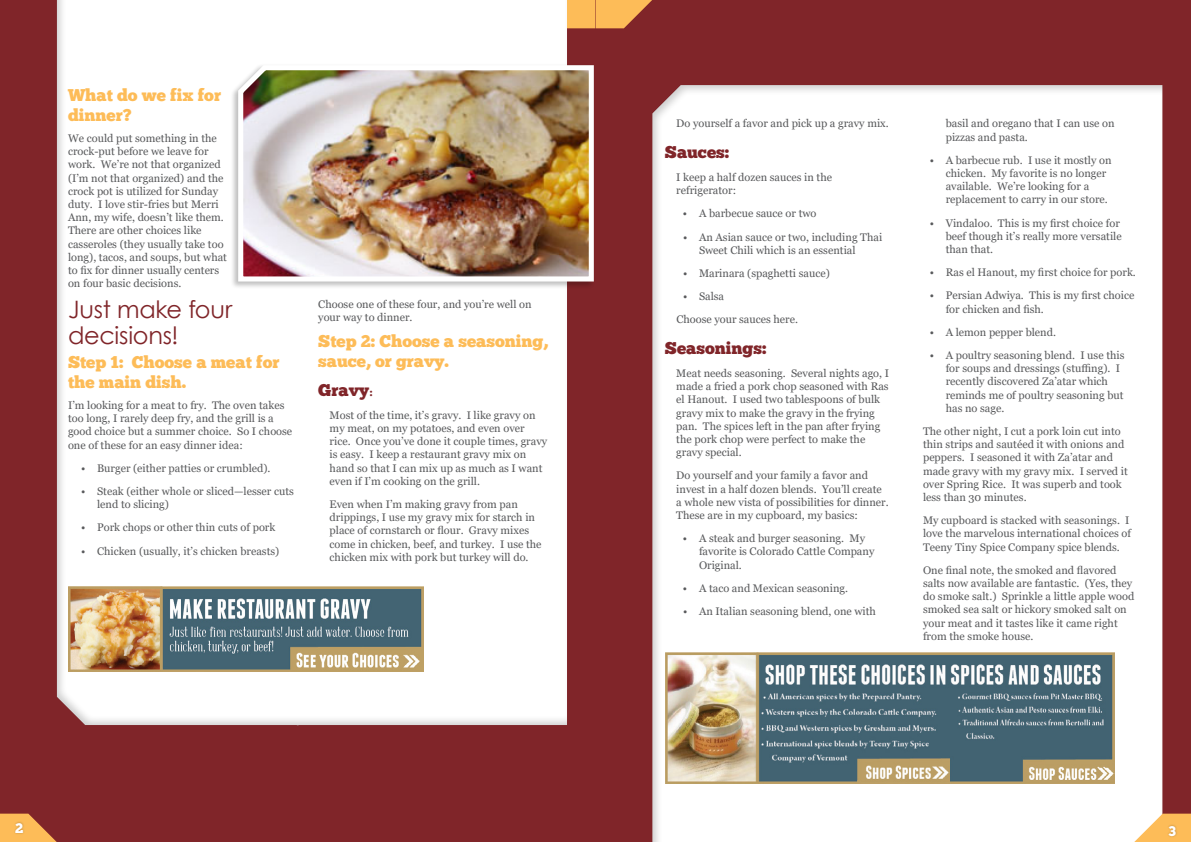
<style>
.page{position:relative;width:1191px;height:842px;background:#fff}
.page>*{position:absolute;margin:0;border:0;box-sizing:border-box;transform-origin:0 0}
.t1{font:24px/26px "Century Gothic";letter-spacing:-.01em;color:#802529}
.t2{font:17px/20.4px "Chunk Five";color:#fdbc58}
.t3{font:17px "Chunk Five";color:#802529}
.t4{font:14px "Chunk Five";color:#fff}
.t5{font:11px/13.2px "Georgia";color:#58595b}
.s1{font-family:"Georgia";font-weight:700;font-size:11px}
</style>
<div class="page">
<div style="left:0;top:0;width:595px;height:842px;background:#802529"></div>
<svg style="left:0;top:814px;width:57px;height:28px"></svg>
<div style="left:47px;top:0;width:529px;height:733px;background:#000;opacity:.2"></div>
<div style="left:230px;top:63px;width:365px;height:226px;background:#000;opacity:.25"></div>
<img style="left:236px;top:61px;width:359px;height:223px">
<img style="left:68px;top:586px;width:356px;height:85px">
<div style="left:595px;top:0;width:596px;height:842px;background:#802529"></div>
<div style="left:642px;top:78px;width:529px;height:764px;background:#000;opacity:.2"></div>
<svg style="left:1134px;top:814px;width:57px;height:28px"></svg>
<svg style="left:539px;top:0;width:113px;height:28px;background:#edb97b"></svg>
<img style="left:665px;top:652px;width:449px;height:131px">
<img style="left:857px;top:758px;width:92px;height:25px">
<div style="left:13px;top:821px;width:12px;height:14px;background:#000;opacity:.25"></div>
<div style="left:1166px;top:824px;width:11px;height:14px;background:#000;opacity:.25"></div>
<h2 class="t2" style="left:68px;top:85px;width:154px">What do we fix for dinner?</h2>
<p class="t5" style="left:68px;top:132px;width:161px">We could put something in the crock-put before we leave for work. We’re not that organized (I’m not that organized) and the crock pot is utilized for Sunday duty. I love stir-fries but Merri<br>Ann, my wife, doesn’t like them.<br>There are other choices like casseroles (they usually take too long), tacos, and soups, but what to fix for dinner usually centers on four basic decisions.</p>
<h1 class="t1" style="left:68px;top:296px;width:166px">Just make four decisions!</h1>
<h2 class="t2" style="left:68px;top:352px;width:213px">Step 1: Choose a meat for the main dish.</h2>
<p class="t5" style="left:68px;top:399px;width:226px">I’m looking for a meat to fry. The oven takes too long, I rarely deep fry, and the grill is a good choice but a summer choice. So I choose one of these for an easy dinner idea:</p>
<p class="t5" style="left:81px;top:462px;width:191px">• Burger (either patties or crumbled).</p>
<p class="t5" style="left:97px;top:485px;width:198px;text-indent:-16px">• Steak (either whole or sliced—lesser cuts lend to slicing)</p>
<p class="t5" style="left:81px;top:521px;width:196px">• Pork chops or other thin cuts of pork</p>
<p class="t5" style="left:81px;top:544px;width:200px">• Chicken (usually, it’s chicken breasts)</p>
<p class="t5" style="left:318px;top:298px;width:215px">Choose one of these four, and you’re well on your way to dinner.</p>
<h2 class="t2" style="left:318px;top:332px;width:231px">Step 2: Choose a seasoning, sauce, or gravy.</h2>
<h2 class="t3" style="left:318px;top:382px;width:56px">Gravy<span class="s1">:</span></h2>
<p class="t5" style="left:330px;top:409px;width:219px">Most of the time, it’s gravy. I like gravy on my meat, on my potatoes, and even over rice. Once you’ve done it couple times, gravy is easy. I keep a restaurant gravy mix on hand so that I can mix up as much as I want even if I’m cooking on the grill.</p>
<p class="t5" style="left:330px;top:498px;width:213px">Even when I’m making gravy from pan drippings, I use my gravy mix for starch in place of cornstarch or flour. Gravy mixes come in chicken, beef, and turkey. I use the chicken mix with pork but turkey will do.</p>
<p class="t5" style="left:676px;top:117px;width:214px">Do yourself a favor and pick up a gravy mix.</p>
<h2 class="t3" style="left:665px;top:144px;width:66px">Sauces:</h2>
<p class="t5" style="left:676px;top:171px;width:157px">I keep a half dozen sauces in the refrigerator:</p>
<p class="t5" style="left:683px;top:207px;width:135px">• A barbecue sauce or two</p>
<p class="t5" style="left:699px;top:230px;width:185px;text-indent:-16px">• An Asian sauce or two, including Thai<br>Sweet Chili which is an essential</p>
<p class="t5" style="left:683px;top:267px;width:148px">• Marinara (spaghetti sauce)</p>
<p class="t5" style="left:676px;top:285px;width:123px;line-height:23.2px;text-indent:7px">• Salsa<br>Choose your sauces here.</p>
<h2 class="t3" style="left:665px;top:340px;width:103px">Seasonings:</h2>
<p class="t5" style="left:676px;top:367px;width:214px">Meat needs seasoning. Several nights ago, I made a fried a pork chop seasoned with Ras el Hanout. I used two tablespoons of bulk gravy mix to make the gravy in the frying pan. The spices left in the pan after frying the pork chop were perfect to make the gravy special.</p>
<p class="t5" style="left:676px;top:469px;width:214px">Do yourself and your family a favor and invest in a half dozen blends. You’ll create a whole new vista of possibilities for dinner.<br>These are in my cupboard, my basics:</p>
<p class="t5" style="left:699px;top:532px;width:177px;text-indent:-16px">• A steak and burger seasoning. My favorite is Colorado Cattle Company<br>Original.</p>
<p class="t5" style="left:683px;top:582px;width:167px">• A taco and Mexican seasoning.</p>
<p class="t5" style="left:683px;top:605px;width:194px">• An Italian seasoning blend, one with</p>
<p class="t5" style="left:945px;top:117px;width:170px">basil and oregano that I can use on pizzas and pasta.</p>
<p class="t5" style="left:945px;top:154px;width:167px;text-indent:-16px">• A barbecue rub. I use it mostly on chicken. My favorite is no longer available. We’re looking for a replacement to carry in our store.</p>
<p class="t5" style="left:945px;top:216px;width:177px;text-indent:-16px">• Vindaloo. This is my first choice for beef though it’s really more versatile than that.</p>
<p class="t5" style="left:929px;top:266px;width:208px">• Ras el Hanout, my first choice for pork.</p>
<p class="t5" style="left:945px;top:289px;width:190px;text-indent:-16px">• Persian Adwiya. This is my first choice for chicken and fish.</p>
<p class="t5" style="left:929px;top:326px;width:128px">• A lemon pepper blend.</p>
<p class="t5" style="left:945px;top:349px;width:180px;text-indent:-16px">• A poultry seasoning blend. I use this for soups and dressings (stuffing). I recently discovered Za’atar which reminds me of poultry seasoning but has no sage.</p>
<p class="t5" style="left:923px;top:425px;width:206px">The other night, I cut a pork loin cut into thin strips and sautéed it with onions and peppers. I seasoned it with Za’atar and made gravy with my gravy mix. I served it over Spring Rice. It was superb and took less than 30 minutes.</p>
<p class="t5" style="left:923px;top:514px;width:209px">My cupboard is stacked with seasonings. I love the marvelous international choices of<br>Teeny Tiny Spice Company spice blends.</p>
<p class="t5" style="left:923px;top:564px;width:213px">One final note, the smoked and flavored salts now available are fantastic. (Yes, they do smoke salt.) Sprinkle a little apple wood smoked sea salt or hickory smoked salt on your meat and it tastes like it came right from the smoke house.</p>
<p class="t4" style="left:15px;top:822px;width:10px">2</p>
<p class="t4" style="left:1168px;top:824px;width:9px">3</p>
</div>
